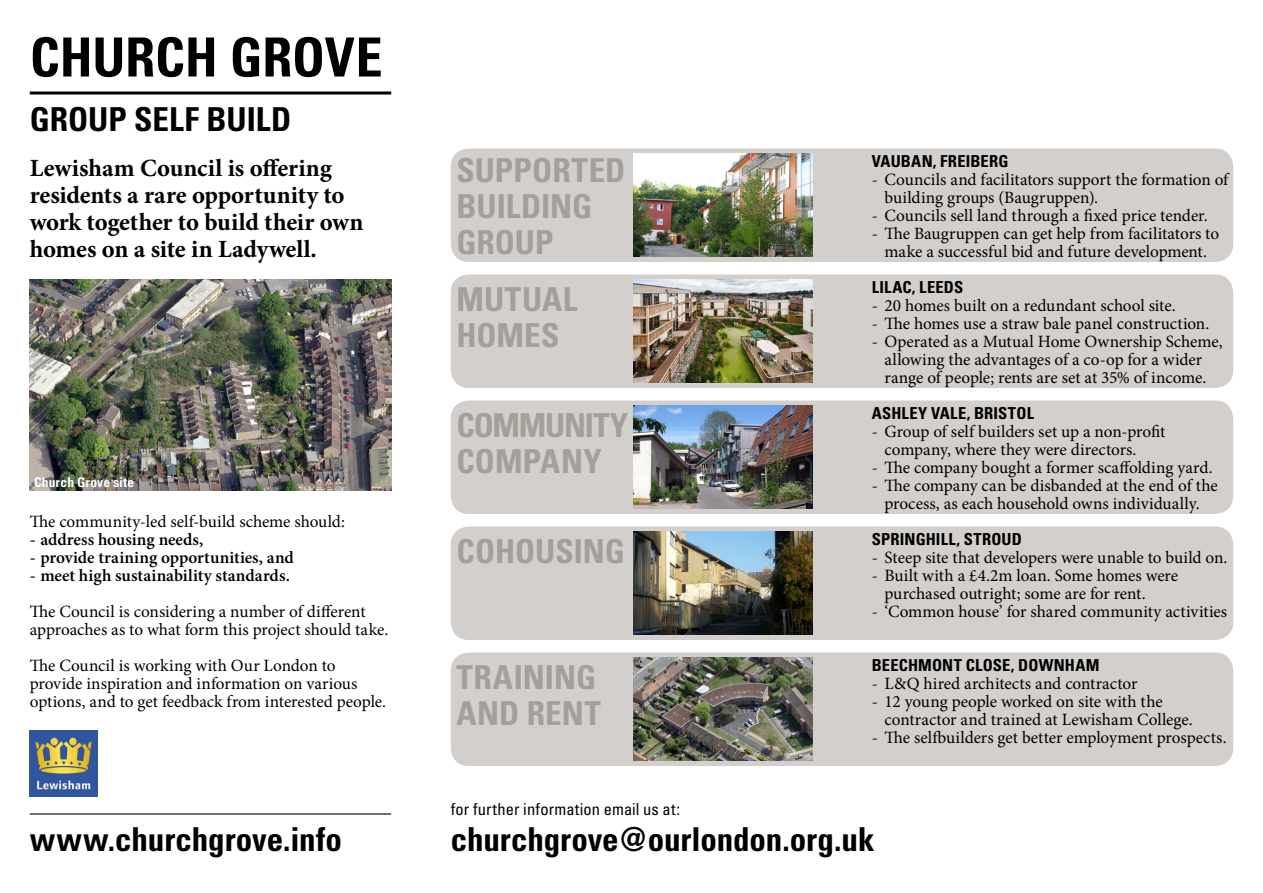
<style>
.page{position:relative;width:1263px;height:893px;background:#fff}
.page>*{position:absolute;margin:0;border:0;box-sizing:border-box;transform-origin:0 0}
.t1{font:700 condensed 54px "Univers";letter-spacing:-.005em;color:#000}
.t2{font:700 condensed 33px/36px "Univers";color:#a69f99}
.t3{font:700 condensed 33px "Univers";letter-spacing:-.005em;color:#000}
.t4{font:700 24.75px/27px "Minion Pro";letter-spacing:-.005em;color:#000}
.t5{font:17.25px/18px "Minion Pro";letter-spacing:-.005em;color:#000}
.t6{font:600 17.25px "Minion Pro";letter-spacing:.005em;color:#000}
.t7{font:700 condensed 16.5px "Univers";letter-spacing:.01em;color:#000}
.t8{font:condensed 16.5px "Univers";letter-spacing:.005em;color:#000}
.t9{font:700 condensed 13.5px "Univers";letter-spacing:.015em;color:#fff}
</style>
<div class="page">
<img style="left:30px;top:280px;width:361px;height:210px">
<div style="left:451px;top:149px;width:782px;height:113px;background:#d2cfcc;border-radius:18px"></div>
<div style="left:451px;top:275px;width:782px;height:113px;background:#d2cfcc;border-radius:18px"></div>
<div style="left:451px;top:401px;width:782px;height:113px;background:#d2cfcc;border-radius:18px"></div>
<div style="left:451px;top:527px;width:782px;height:113px;background:#d2cfcc;border-radius:18px"></div>
<div style="left:451px;top:653px;width:782px;height:113px;background:#d2cfcc;border-radius:18px"></div>
<img style="left:634px;top:154px;width:178px;height:103px">
<img style="left:634px;top:280px;width:178px;height:102px">
<img style="left:634px;top:406px;width:178px;height:102px">
<img style="left:634px;top:532px;width:178px;height:103px">
<img style="left:634px;top:658px;width:178px;height:102px">
<hr style="left:30px;top:92px;width:361px;height:3px;background:#000">
<hr style="left:30px;top:813px;width:361px;height:2px;background:#000">
<img style="left:30px;top:730px;width:67px;height:67px">
<h1 class="t1" style="left:30px;top:24px;width:349px">CHURCH GROVE</h1>
<h2 class="t3" style="left:30px;top:99px;width:263px">GROUP SELF BUILD</h2>
<h3 class="t4" style="left:30px;top:154px;width:335px">Lewisham Council is offering residents a rare opportunity to work together to build their own homes on a site in Ladywell.</h3>
<p class="t9" style="left:34px;top:474px;width:102px">CHURCH GROVE SITE</p>
<p class="t5" style="left:30px;top:512px;width:317px">The community-led self-build scheme should:</p>
<p class="t6" style="left:30px;top:527px;width:175px">- address housing needs,</p>
<p class="t6" style="left:30px;top:545px;width:266px">- provide training opportunities, and</p>
<p class="t6" style="left:30px;top:563px;width:262px">- meet high sustainability standards.</p>
<p class="t5" style="left:30px;top:602px;width:360px">The Council is considering a number of different approaches as to what form this project should take.</p>
<p class="t5" style="left:30px;top:656px;width:358px">The Council is working with Our London to provide inspiration and information on various options, and to get feedback from interested people.</p>
<h2 class="t3" style="left:30px;top:819px;width:314px">WWW.CHURCHGROVE.INFO</h2>
<h2 class="t2" style="left:456px;top:152px;width:20px">SUPP</h2>
<h2 class="t2" style="left:532px;top:152px;width:75px">ORTED</h2>
<h2 class="t2" style="left:456px;top:188px;width:78px">BUILDING<br>GROUP</h2>
<h2 class="t2" style="left:456px;top:281px;width:85px">MUTUAL<br>HOMES</h2>
<h2 class="t2" style="left:456px;top:407px;width:173px">COMMUNITY<br>COMPAN</h2>
<h2 class="t2" style="left:584px;top:443px;width:20px">Y</h2>
<h2 class="t2" style="left:456px;top:533px;width:97px">COHOUSING</h2>
<h2 class="t2" style="left:456px;top:659px;width:139px">TRAINING<br>AND RENT</h2>
<p class="t7" style="left:872px;top:151px;width:138px">VAUBAN, FREIBERG</p>
<p class="t5" style="left:884px;top:170px;width:345px;text-indent:-13px">- Councils and facilitators support the formation of building groups (Baugruppen).</p>
<p class="t5" style="left:872px;top:206px;width:338px">- Councils sell land through a fixed price tender.</p>
<p class="t5" style="left:872px;top:224px;width:349px;text-align:center">- The Baugruppen can get help from facilitators to make a successful bid and future development.</p>
<p class="t7" style="left:872px;top:277px;width:9px">LILA</p>
<p class="t7" style="left:903px;top:277px;width:62px">C, LEEDS</p>
<p class="t5" style="left:872px;top:296px;width:305px">- 20 homes built on a redundant school site.</p>
<p class="t5" style="left:872px;top:314px;width:339px">- The homes use a straw bale panel construction.</p>
<p class="t5" style="left:872px;top:332px;width:352px;text-align:center">- Operated as a Mutual Home Ownership Scheme, allowing the advantages of a co-op for a wider range of people; rents are set at 35% of income.</p>
<p class="t7" style="left:872px;top:403px;width:164px">ASHLEY VALE, BRISTO L</p>
<p class="t5" style="left:884px;top:422px;width:282px;text-indent:-13px">- Group of self builders set up a non-profit company, where they were directors.</p>
<p class="t5" style="left:872px;top:458px;width:342px">- The company bought a former scaffolding yard.</p>
<p class="t5" style="left:872px;top:476px;width:347px;text-align:center">- The company can be disbanded at the end of the process, as each household owns individually.</p>
<p class="t7" style="left:872px;top:529px;width:152px">SPRINGHILL, STROUD</p>
<p class="t5" style="left:872px;top:548px;width:357px">- Steep site that developers were unable to build on.</p>
<p class="t5" style="left:884px;top:566px;width:295px;text-indent:-13px">- Built with a £4.2m loan. Some homes were purchased outright; some are for rent.</p>
<p class="t5" style="left:872px;top:602px;width:357px">- ‘Common house’ for shared community activities</p>
<p class="t7" style="left:872px;top:655px;width:39px">BEECHMO</p>
<p class="t7" style="left:942px;top:655px;width:157px">NT CLOSE, DOWNHAM</p>
<p class="t5" style="left:872px;top:674px;width:267px">- L&amp;Q hired architects and contractor</p>
<p class="t5" style="left:884px;top:692px;width:310px;text-indent:-13px">- 12 young people worked on site with the contractor and trained at Lewisham College.</p>
<p class="t5" style="left:872px;top:728px;width:356px">- The selfbuilders get better employment prospects.</p>
<p class="t8" style="left:451px;top:798px;width:231px">for further information email us at:</p>
<h2 class="t3" style="left:451px;top:819px;width:425px">CHURCHGROVE@OURLONDON.ORG.UK</h2>
</div>
